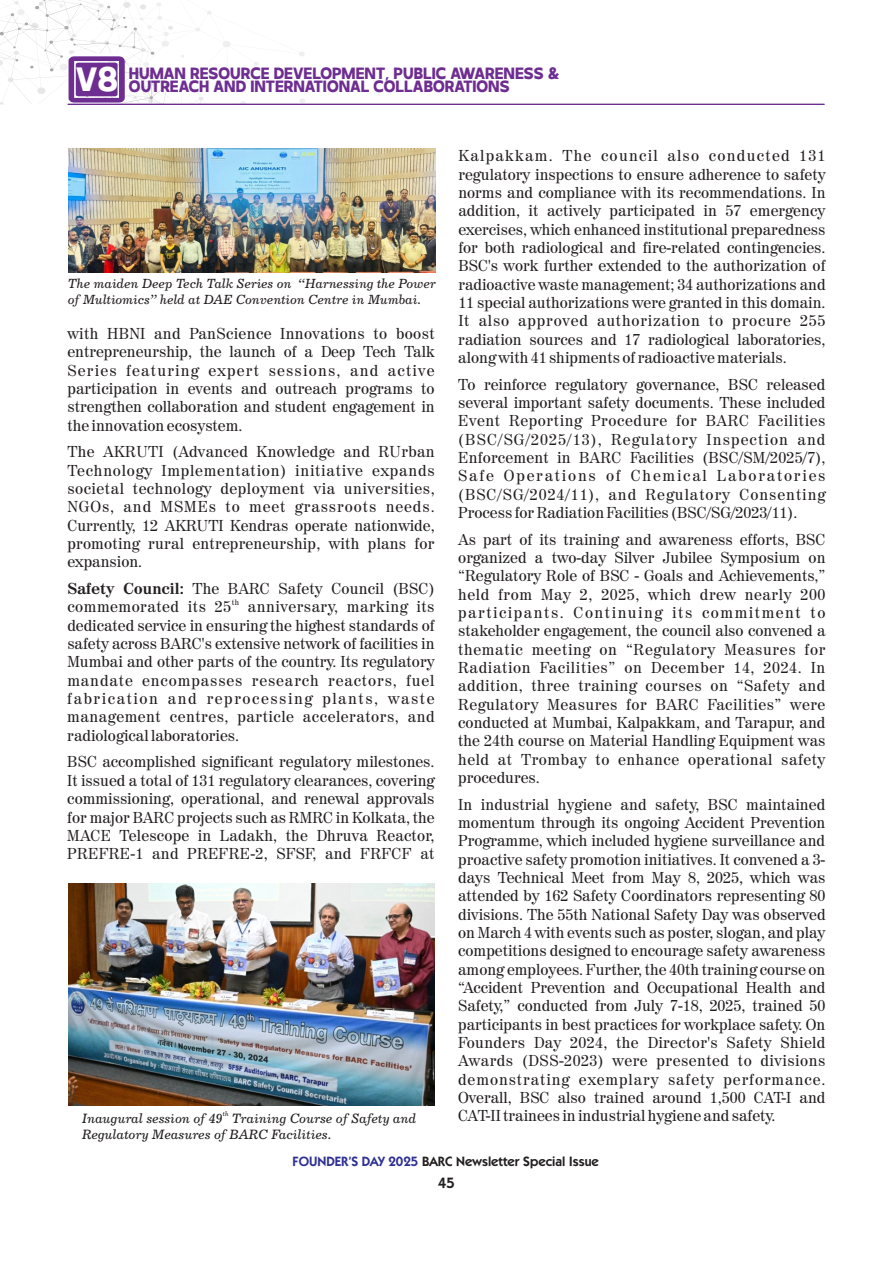
<style>
.page{position:relative;width:893px;height:1263px;background:#fff}
.page>*{position:absolute;margin:0;border:0;box-sizing:border-box;transform-origin:0 0}
.t1{font:800 16.35px/13.2px "Invisible";color:#6e2d91;text-align:center}
.t2{font:15.75px/18.3px "Century 725 BT";color:#231f20;text-align:justify}
.t3{font:600 15px "Kabel IT Cby BT";color:#231f20}
.t4{font:13.5px/16.2px "Century 731 BT Italic A";color:#231f20}
.t5{font:600 13.5px "Kabel IT Cby BT";color:#231f20}
.t6{font:13.2px/15.9px "Century 731 BT Italic A";color:#231f20}
.t7{font:7.8px "Century 725 BT";color:#231f20}
.t8{font:6.75px "Century 731 BT Italic A";color:#231f20}
.s1{font-size:33.6px;color:#fff}
.s2{font-weight:700}
.s3{color:#2e3092}
</style>
<div class="page">
<img style="left:69px;top:883px;width:366px;height:222px">
<svg style="left:0;top:0;width:825px;height:105px"></svg>
<img style="left:68px;top:149px;width:367px;height:123px">
<p class="t1" style="left:76px;top:68px;width:485px"><span class="s1">V8</span> HUMAN RESOURCE DEVELOPMENT, PUBLIC AWARENESS &amp;<br>OUTREACH AND INTERNATIONAL COLLABORATIONS</p>
<p class="t6" style="left:68px;top:277px;width:369px">The maiden Deep Tech Talk Series on “Harnessing the Power of Multiomics” held at DAE Convention Centre in Mumbai.</p>
<p class="t2" style="left:67px;top:326px;width:369px">with HBNI and PanScience Innovations to boost entrepreneurship, the launch of a Deep Tech Talk Series featuring expert sessions, and active participation in events and outreach programs to strengthen collaboration and student engagement in the innovation ecosystem.</p>
<p class="t2" style="left:67px;top:444px;width:369px">The AKRUTI (Advanced Knowledge and RUrban Technology Implementation) initiative expands societal technology deployment via universities, NGOs, and MSMEs to meet grassroots needs.<br>Currently, 12 AKRUTI Kendras operate nationwide, promoting rural entrepreneurship, with plans for expansion.</p>
<p class="t2" style="left:67px;top:581px;width:369px"><span class="s2">Safety Council:</span> The BARC Safety Council (BSC)</p>
<p class="t7" style="left:232px;top:599px;width:9px">th</p>
<p class="t2" style="left:67px;top:599px;width:369px">commemorated its 25 anniversary, marking its dedicated service in ensuring the highest standards of safety across BARC's extensive network of facilities in Mumbai and other parts of the country. Its regulatory mandate encompasses research reactors, fuel fabrication and reprocessing plants, waste management centres, particle accelerators, and radiological laboratories.</p>
<p class="t2" style="left:67px;top:754px;width:369px">BSC accomplished significant regulatory milestones.<br>It issued a total of 131 regulatory clearances, covering commissioning, operational, and renewal approvals for major BARC projects such as RMRC in Kolkata, the MACE Telescope in Ladakh, the Dhruva Reactor, PREFRE-1 and PREFRE-2, SFSF, and FRFCF at</p>
<p class="t8" style="left:223px;top:1111px;width:7px">th</p>
<p class="t4" style="left:82px;top:1111px;width:336px">Inaugural session of 49 Training Course of Safety and<br>Regulatory Measures of BARC Facilities.</p>
<p class="t2" style="left:458px;top:148px;width:369px">Kalpakkam. The council also conducted 131 regulatory inspections to ensure adherence to safety norms and compliance with its recommendations. In addition, it actively participated in 57 emergency exercises, which enhanced institutional preparedness for both radiological and fire-related contingencies.<br>BSC's work further extended to the authorization of radioactive waste management; 34 authorizations and 11 special authorizations were granted in this domain.<br>It also approved authorization to procure 255 radiation sources and 17 radiological laboratories, along with 41 shipments of radioactive materials.</p>
<p class="t2" style="left:458px;top:376px;width:369px">To reinforce regulatory governance, BSC released several important safety documents. These included Event Reporting Procedure for BARC Facilities (BSC/SG/2025/13), Regulatory Inspection and Enforcement in BARC Facilities (BSC/SM/2025/7), Safe Operations of Chemical Laboratories (BSC/SG/2024/11), and Regulatory Consenting Process for Radiation Facilities (BSC/SG/2023/11).</p>
<p class="t2" style="left:458px;top:531px;width:369px">As part of its training and awareness efforts, BSC organized a two-day Silver Jubilee Symposium on “Regulatory Role of BSC - Goals and Achievements,” held from May 2, 2025, which drew nearly 200 participants. Continuing its commitment to stakeholder engagement, the council also convened a thematic meeting on “Regulatory Measures for Radiation Facilities” on December 14, 2024. In addition, three training courses on “Safety and Regulatory Measures for BARC Facilities” were conducted at Mumbai, Kalpakkam, and Tarapur, and the 24th course on Material Handling Equipment was held at Trombay to enhance operational safety procedures.</p>
<p class="t2" style="left:458px;top:796px;width:369px">In industrial hygiene and safety, BSC maintained momentum through its ongoing Accident Prevention Programme, which included hygiene surveillance and proactive safety promotion initiatives. It convened a 3- days Technical Meet from May 8, 2025, which was attended by 162 Safety Coordinators representing 80 divisions. The 55th National Safety Day was observed on March 4 with events such as poster, slogan, and play competitions designed to encourage safety awareness among employees. Further, the 40th training course on “Accident Prevention and Occupational Health and Safety,” conducted from July 7-18, 2025, trained 50 participants in best practices for workplace safety. On Founders Day 2024, the Director's Safety Shield Awards (DSS-2023) were presented to divisions demonstrating exemplary safety performance.<br>Overall, BSC also trained around 1,500 CAT-I and CAT-II trainees in industrial hygiene and safety.</p>
<p class="t5" style="left:293px;top:1155px;width:308px"><span class="s3">FOUNDER’S DAY 2025</span> BARC Newsletter Special Issue</p>
<p class="t3" style="left:438px;top:1176px;width:18px">45</p>
</div>
